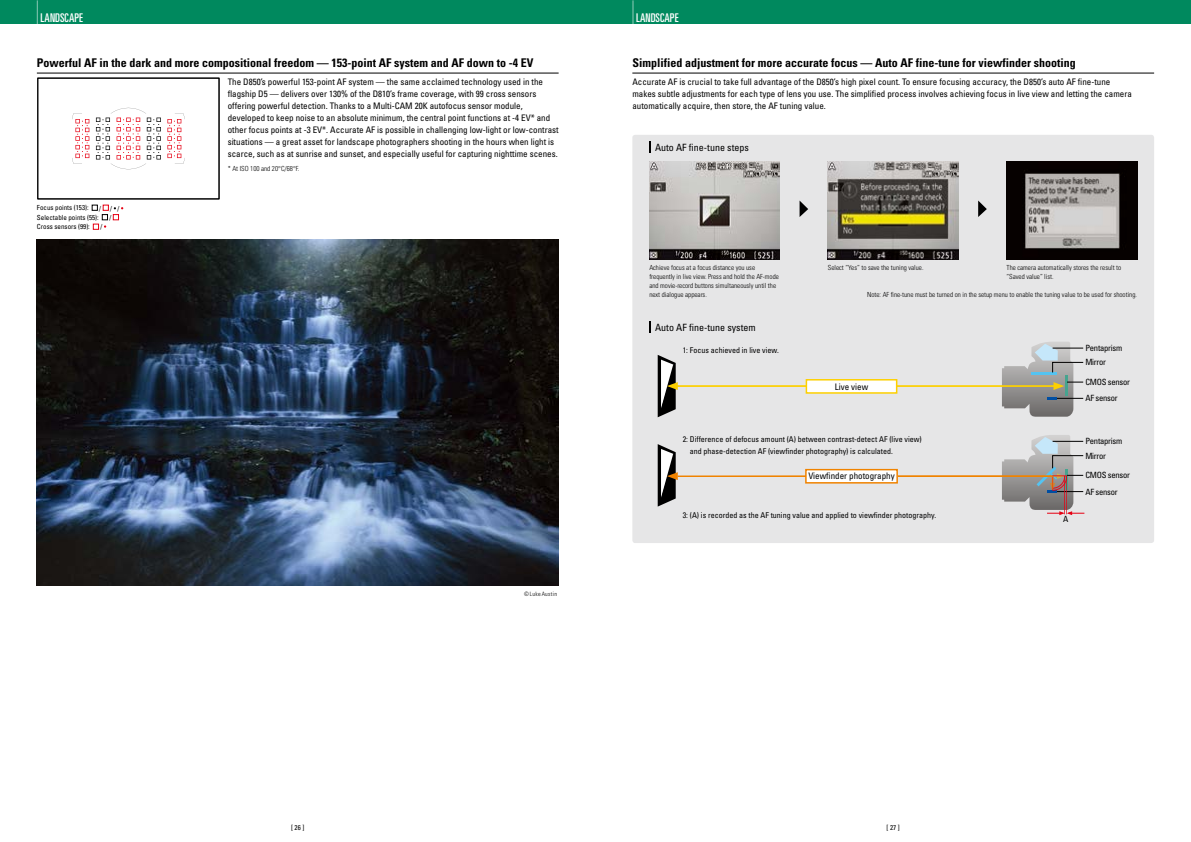
<style>
.page{position:relative;width:1191px;height:842px;background:#fff}
.page>*{position:absolute;margin:0;border:0;box-sizing:border-box;transform-origin:0 0}
.t1{font:ultra-condensed 32.4px "Univers";color:#fff;scale:.19 1}
.t2{font:700 condensed 12px "Univers";color:#000}
.t3{font:ultra-condensed 12px "Univers";letter-spacing:.01em;color:#fff}
.t4{font:condensed 10px "Univers";color:#000}
.t5{font:condensed 9px/12px "Univers";color:#000}
.t6{font:condensed 8.6px/16.2px "Univers";letter-spacing:-.03em;color:#000}
.t7{font:condensed 8px/12px "Univers";color:#000}
.t8{font:300 condensed 7px/9px "Univers";color:#000}
.t9{font:condensed 7px "Univers";color:#000}
.t10{font:300 condensed 6px "Univers";letter-spacing:.045em;color:#000}
</style>
<div class="page">
<div style="left:0;top:0;width:595px;height:24px;background:#00895e"></div>
<hr style="left:37px;top:73px;width:521px;height:1px;background:#000">
<img style="left:37px;top:240px;width:522px;height:346px">
<svg style="left:92px;top:205px;width:31px;height:25px"></svg>
<div style="left:38px;top:78px;width:181px;height:121px;border:1px solid #010101"></div>
<svg style="left:72px;top:108px;width:113px;height:61px"></svg>
<div style="left:632px;top:135px;width:522px;height:408px;background:#e6e6e7;border-radius:3px"></div>
<div style="left:595px;top:0;width:596px;height:24px;background:#00895e"></div>
<hr style="left:632px;top:73px;width:522px;height:1px;background:#000">
<svg style="left:799px;top:201px;width:9px;height:16px"></svg>
<svg style="left:978px;top:201px;width:8px;height:16px"></svg>
<img style="left:649px;top:162px;width:131px;height:97px">
<img style="left:828px;top:162px;width:130px;height:97px">
<img style="left:1006px;top:162px;width:131px;height:97px">
<svg style="left:649px;top:142px;width:2px;height:11px"></svg>
<svg style="left:1002px;top:342px;width:81px;height:75px"></svg>
<svg style="left:1002px;top:435px;width:82px;height:80px"></svg>
<hr style="left:672px;top:385px;width:383px;height:2px;background:#fdd000">
<svg style="left:657px;top:355px;width:21px;height:62px"></svg>
<svg style="left:657px;top:444px;width:21px;height:63px"></svg>
<hr style="left:677px;top:475px;width:375px;height:2px;background:#f08300">
<div style="left:806px;top:380px;width:90px;height:13px;background:#fff"></div>
<div style="left:805px;top:379px;width:92px;height:15px;border:2px solid #fdd000"></div>
<div style="left:806px;top:470px;width:91px;height:13px;background:#fff"></div>
<div style="left:805px;top:469px;width:93px;height:15px;border:2px solid #f08300"></div>
<svg style="left:649px;top:322px;width:2px;height:11px"></svg>
<h1 class="t1" style="left:37px;top:-6px;width:9px">|</h1>
<h2 class="t3" style="left:41px;top:11px;width:44px">LANDSCAPE</h2>
<h2 class="t2" style="left:37px;top:55px;width:498px">Powerful AF in the dark and more compositional freedom — 153-point AF system and AF down to -4 EV</h2>
<p class="t5" style="left:228px;top:76px;width:332px">The D850’s powerful 153-point AF system — the same acclaimed technology used in the flagship D5 — delivers over 130% of the D810’s frame coverage, with 99 cross sensors offering powerful detection. Thanks to a Multi-CAM 20K autofocus sensor module, developed to keep noise to an absolute minimum, the central point functions at -4 EV* and other focus points at -3 EV*. Accurate AF is possible in challenging low-light or low-contrast situations — a great asset for landscape photographers shooting in the hours when light is scarce, such as at sunrise and sunset, and especially useful for capturing nighttime scenes.</p>
<p class="t8" style="left:228px;top:163px;width:73px">* At ISO 100 and 20°C/68°F.</p>
<p class="t9" style="left:37px;top:203px;width:53px">Focus points (153):</p>
<p class="t9" style="left:99px;top:204px;width:3px">/</p>
<p class="t9" style="left:110px;top:204px;width:11px">/ /</p>
<p class="t9" style="left:37px;top:213px;width:63px">Selectable points (55):</p>
<p class="t9" style="left:109px;top:213px;width:3px">/</p>
<p class="t9" style="left:37px;top:222px;width:54px">Cross sensors (99):</p>
<p class="t9" style="left:100px;top:222px;width:3px">/</p>
<p class="t10" style="left:524px;top:591px;width:34px">© Luke Austin</p>
<h1 class="t1" style="left:632px;top:-6px;width:9px">|</h1>
<h2 class="t3" style="left:636px;top:11px;width:44px">LANDSCAPE</h2>
<h2 class="t2" style="left:632px;top:55px;width:445px">Simplified adjustment for more accurate focus — Auto AF fine-tune for viewfinder shooting</h2>
<p class="t5" style="left:632px;top:76px;width:501px">Accurate AF is crucial to take full advantage of the D850’s high pixel count. To ensure focusing accuracy, the D850’s auto AF fine-tune makes subtle adjustments for each type of lens you use. The simplified process involves achieving focus in live view and letting the camera automatically acquire, then store, the AF tuning value.</p>
<p class="t4" style="left:655px;top:141px;width:95px">Auto AF fine-tune steps</p>
<p class="t8" style="left:649px;top:263px;width:131px">Achieve focus at a focus distance you use frequently in live view. Press and hold the AF-mode and movie-record buttons simultaneously until the next dialogue appears.</p>
<p class="t8" style="left:828px;top:263px;width:97px">Select “Yes” to save the tuning value.</p>
<p class="t8" style="left:1006px;top:263px;width:116px">The camera automatically stores the result to “Saved value” list.</p>
<p class="t8" style="left:867px;top:290px;width:271px">Note: AF fine-tune must be turned on in the setup menu to enable the tuning value to be used for shooting.</p>
<p class="t4" style="left:655px;top:321px;width:102px">Auto AF fine-tune system</p>
<p class="t7" style="left:682px;top:344px;width:98px">1: Focus achieved in live view.</p>
<p class="t6" style="left:1085px;top:340px;width:38px">Pentaprism</p>
<p class="t6" style="left:1085px;top:354px;width:22px">Mirror</p>
<p class="t5" style="left:834px;top:380px;width:35px">Live view</p>
<p class="t6" style="left:1085px;top:374px;width:46px">CMOS sensor<br>AF sensor</p>
<p class="t7" style="left:690px;top:433px;width:233px;text-indent:-7px">2: Difference of defocus amount (A) between contrast-detect AF (live view) and phase-detection AF (viewfinder photography) is calculated.</p>
<p class="t6" style="left:1085px;top:433px;width:38px">Pentaprism</p>
<p class="t6" style="left:1085px;top:447px;width:22px">Mirror</p>
<p class="t5" style="left:808px;top:470px;width:88px">Viewfinder photography</p>
<p class="t7" style="left:682px;top:509px;width:255px">3: (A) is recorded as the AF tuning value and applied to viewfinder photography.</p>
<p class="t6" style="left:1063px;top:510px;width:7px">A</p>
<p class="t6" style="left:1085px;top:467px;width:46px">CMOS sensor<br>AF sensor</p>
<p class="t9" style="left:291px;top:823px;width:15px">[ 26 ]</p>
<p class="t9" style="left:886px;top:823px;width:15px">[ 27 ]</p>
</div>
